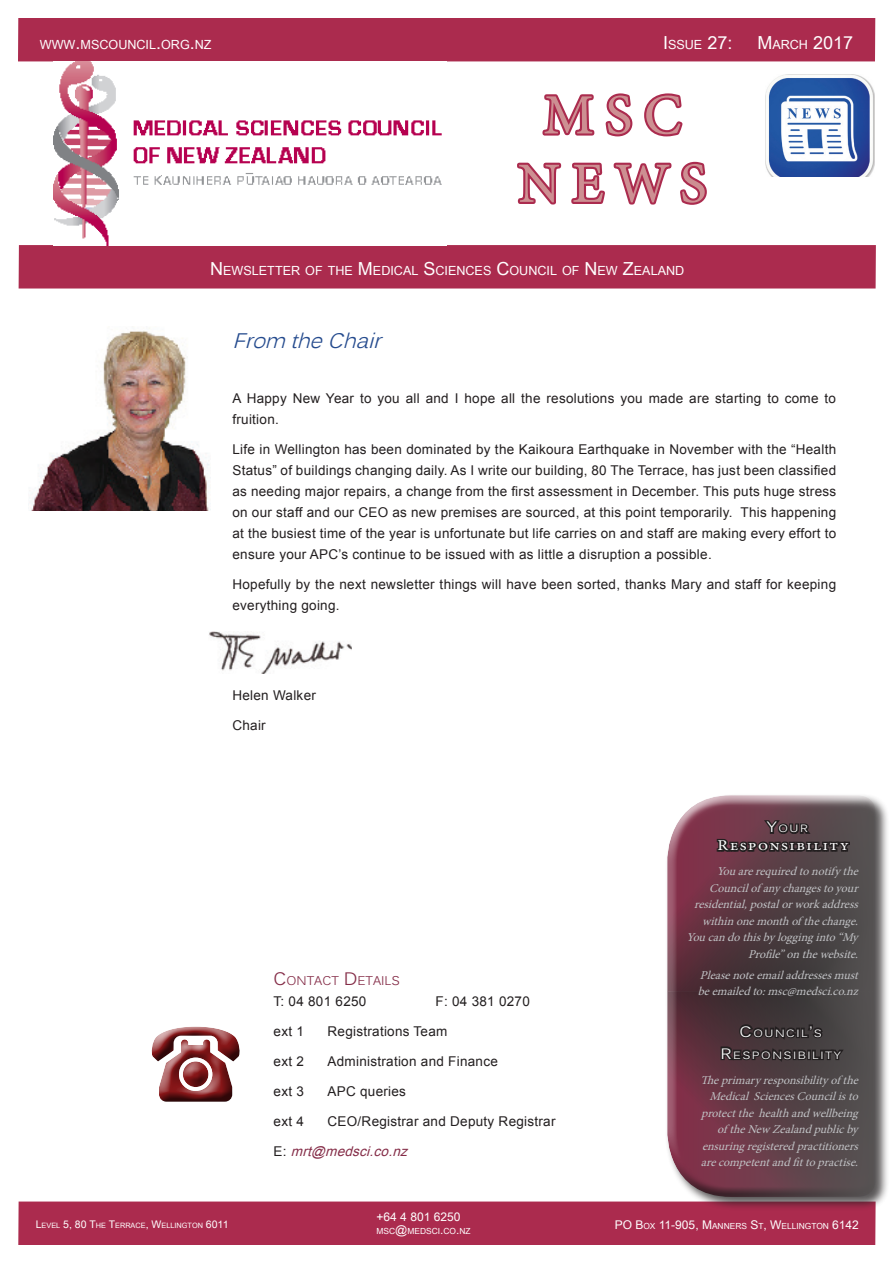
<style>
.page{position:relative;width:893px;height:1263px;background:#fff}
.page>*{position:absolute;margin:0;border:0;box-sizing:border-box;transform-origin:0 0}
.t1{font:57px/68.4px "Minion Pro";letter-spacing:.2em;color:#cd8f92;text-align:center}
.t2{font:italic 21px "Kalinga";color:#254b8e}
.t3{font:18px "Dok Champa";color:#fff}
.t4{font:15px "Minion Pro";letter-spacing:.09em;color:#fff;scale:1.14 1}
.t5{font:13.5px/21px "Arial";letter-spacing:.02em;color:#231f20}
.t6{font:italic 13.5px "Arial";color:#852d48}
.t7{font:12.6px "Dok Champa";color:#fff}
.t8{font:12.6px "Kalinga";color:#852d48}
.t9{font:italic 12px/16.5px "Minion Pro";color:#c0c1c4;text-align:right}
.t10{font:12px "Dok Champa";color:#fff}
.t11{font:10.5px/22px "Kalinga";letter-spacing:.13em;color:#fff;text-align:center;scale:1.14 1}
.t12{font:8.4px "Dok Champa";color:#fff}
.t13{font:7.35px "Dok Champa";color:#fff}
.s1{font-size:18px}
.s2{font-size:12.6px}
.s3{font-style:normal;color:#231f20}
.s4{font-size:15px}
.s5{font-size:12px}
.s6{font-size:10.5px}
.s7{font-size:8.4px}
</style>
<div class="page">
<div style="left:18px;top:18px;width:857px;height:43px;background:#ab2b4e"></div>
<div style="left:19px;top:245px;width:857px;height:43px;background:#ab2b4e"></div>
<div style="left:18px;top:1201px;width:858px;height:44px;background:#ab2b4e"></div>
<svg style="left:540px;top:94px;width:56px;height:1108px"></svg>
<svg style="left:605px;top:93px;width:28px;height:44px"></svg>
<svg style="left:644px;top:93px;width:39px;height:44px"></svg>
<svg style="left:517px;top:161px;width:46px;height:46px"></svg>
<svg style="left:569px;top:160px;width:138px;height:47px"></svg>
<div style="left:665px;top:793px;width:225px;height:418px;background:#231f20;opacity:.75"></div>
<div style="left:656px;top:794px;width:220px;height:378px;background:#fff"></div>
<svg style="left:667px;top:795px;width:209px;height:402px;background:#5e434a"></svg>
<img style="left:54px;top:61px;width:388px;height:184px">
<img style="left:766px;top:74px;width:109px;height:103px">
<img style="left:29px;top:328px;width:181px;height:182px">
<img style="left:209px;top:631px;width:143px;height:43px">
<div style="left:150px;top:1025px;width:92px;height:79px;background:#fff;opacity:.75"></div>
<div style="left:150px;top:1031px;width:92px;height:73px;background:#231f20;opacity:.75"></div>
<p class="t7" style="left:40px;top:35px;width:204px">WWW<span class="s1">.</span>MSCOUNCIL<span class="s1">.</span>ORG<span class="s1">.</span>NZ <span class="s1">I</span></p>
<p class="t7" style="left:668px;top:35px;width:66px">SSUE <span class="s1">27:</span></p>
<h3 class="t3" style="left:757px;top:29px;width:97px">M<span class="s2">ARCH</span> 2017</h3>
<h1 class="t1" style="left:518px;top:81px;width:190px">MSC<br>NEWS</h1>
<p class="t7" style="left:210px;top:261px;width:476px"><span class="s1">N</span>EWSLETTER OF THE <span class="s1">M</span>EDICAL <span class="s1">S</span>CIENCES <span class="s1">C</span>OUNCIL OF <span class="s1">N</span>EW <span class="s1">Z</span>EALAN D</p>
<h2 class="t2" style="left:232px;top:327px;width:158px">From theChair</h2>
<p class="t5" style="left:232px;top:387px;width:605px">A Happy New Year to you all and I hope all the resolutions you made are starting to come to fruition.</p>
<p class="t5" style="left:232px;top:438px;width:605px;text-align:justify">Life in Wellington has been dominated by the Kaikoura Earthquake in November with the “Health Status” of buildings changing daily. As I write our building, 80 The Terrace, has just been classified as needing major repairs, a change from the first assessment in December. This puts huge stress on our staff and our CEO as new premises are sourced, at this point temporarily. This happening at the busiest time of the year is unfortunate but life carries on and staff are making every effort to ensure your APC’s continue to be issued with as little a disruption a possible.</p>
<p class="t5" style="left:232px;top:574px;width:605px">Hopefully by the next newsletter things will have been sorted, thanks Mary and staff for keeping everything going.</p>
<p class="t5" style="left:232px;top:685px;width:85px">Helen Walker</p>
<p class="t5" style="left:232px;top:715px;width:35px">Chair</p>
<p class="t8" style="left:274px;top:973px;width:128px"><span class="s1">C</span>ONTACT <span class="s1">D</span>ETAILS</p>
<p class="t5" style="left:274px;top:991px;width:94px">T: 04 801 6250</p>
<p class="t5" style="left:436px;top:991px;width:96px">F: 04 381 0270</p>
<p class="t5" style="left:274px;top:1021px;width:32px">ext 1</p>
<p class="t5" style="left:328px;top:1021px;width:121px">Registrations Team</p>
<p class="t5" style="left:274px;top:1051px;width:32px">ext 2</p>
<p class="t5" style="left:328px;top:1051px;width:172px">Administration and Finance</p>
<p class="t5" style="left:274px;top:1081px;width:32px">ext 3</p>
<p class="t5" style="left:328px;top:1081px;width:80px">APC queries</p>
<p class="t5" style="left:274px;top:1111px;width:32px">ext 4</p>
<p class="t5" style="left:328px;top:1111px;width:229px">CEO/Registrar and Deputy Registrar</p>
<p class="t6" style="left:274px;top:1142px;width:140px"><span class="s3">E :</span> mrt@medsci.co.nz</p>
<p class="t11" style="left:767px;top:819px;width:38px"><span class="s4">Y</span>OUR</p>
<p class="t4" style="left:717px;top:835px;width:117px">Responsibility</p>
<p class="t9" style="left:686px;top:863px;width:177px">Youarerequiredtonotifythe<br>Councilof anychangestoyour residential,postalorworkaddress withinonemonthof thechange.<br>Youcandothisbylogginginto“My<br>Profile”onthewebsite.</p>
<p class="t9" style="left:698px;top:967px;width:166px;text-align:left">Pleasenoteemailaddressesmust beemailedto:msc@medsci.co.nz</p>
<p class="t11" style="left:720px;top:1023px;width:107px"><span class="s4">C</span>OUNCIL<span class="s4">’</span>S<br><span class="s4">R</span>ESPONSIBILITY</p>
<p class="t9" style="left:700px;top:1072px;width:163px">Theprimaryresponsibilityof the<br>Medical SciencesCouncilisto protectthe healthandwellbeing of theNew Zealandpublicby ensuringregisteredpractitioners arecompetentandfittopractise.</p>
<p class="t10" style="left:377px;top:1207px;width:85px">+64 4 801 6250</p>
<p class="t12" style="left:377px;top:1225px;width:89px">MSC<span class="s5">@</span>MEDSCI<span class="s5">.</span>CO<span class="s5">.</span>NZ</p>
<p class="t13" style="left:36px;top:1219px;width:194px"><span class="s6">L</span>EVEL <span class="s6">5, 80 T</span>HE <span class="s6">T</span>ERRACE<span class="s6">, W</span>ELLINGTON <span class="s6">6011</span></p>
<p class="t10" style="left:615px;top:1216px;width:246px">PO B<span class="s7">OX</span> 11-905, M<span class="s7">ANN ERS</span> S<span class="s7">T</span>, W<span class="s7">ELLINGTON</span> 6142</p>
</div>
